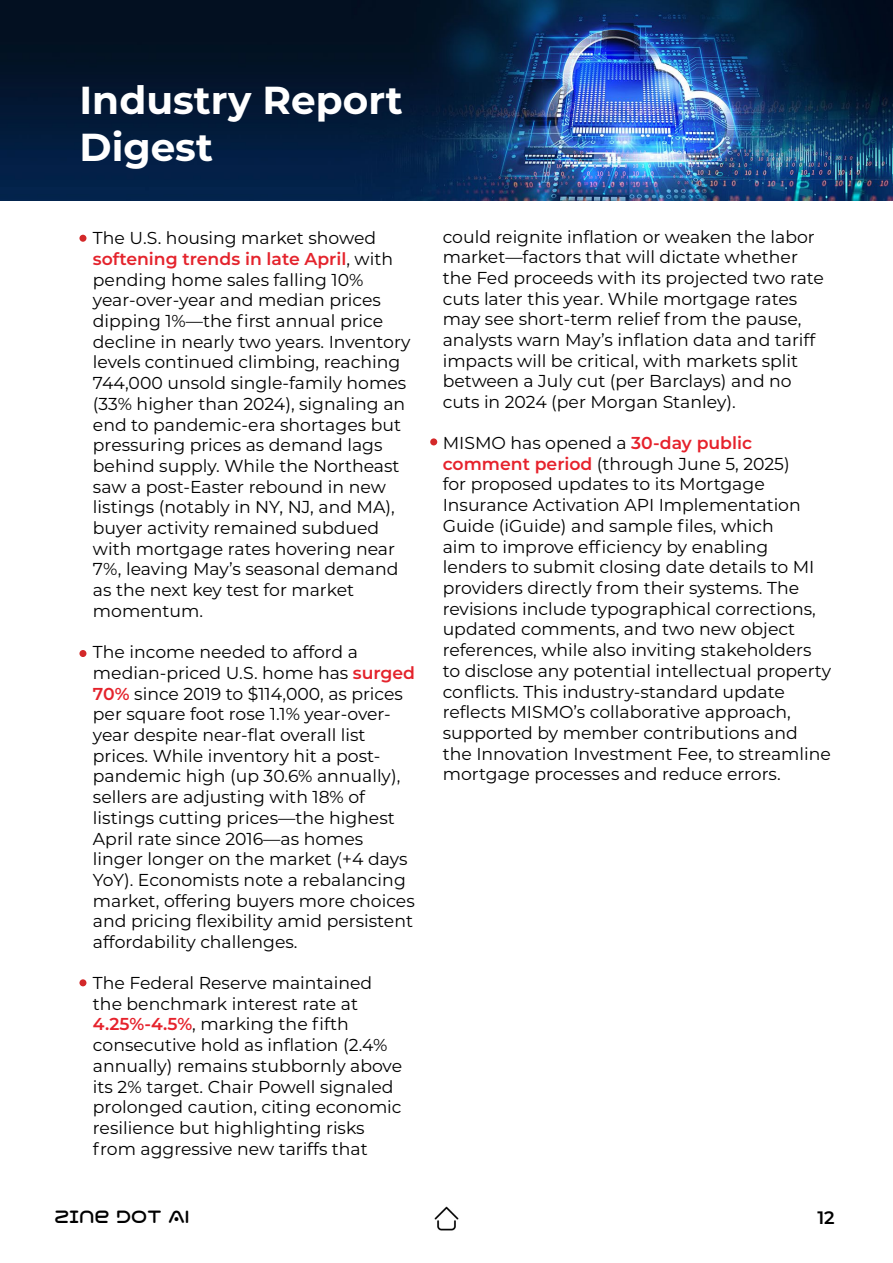
<style>
.page{position:relative;width:893px;height:1263px;background:#fff}
.page>*{position:absolute;margin:0;border:0;box-sizing:border-box;transform-origin:0 0}
.t1{font:700 39px/46.8px "Montserrat";color:#fff}
.t2{font:600 18px "Montserrat";color:#000}
.t3{font:17.25px/20.7px "Montserrat";color:#000}
.t4{font:17.25px "Varino Normal";letter-spacing:-.03em;color:#000}
.s1{font-weight:600;color:#e4232c}
.s2{font-weight:600;color:#e6222c}
</style>
<div class="page">
<img style="left:434px;top:1206px;width:25px;height:25px">
<img style="left:0;top:0;width:893px;height:200px">
<div style="left:430px;top:438px;width:7px;height:7px;background:#d32829;border-radius:50%"></div>
<div style="left:79px;top:235px;width:7px;height:7px;background:#d32829;border-radius:50%"></div>
<div style="left:79px;top:650px;width:7px;height:7px;background:#d32829;border-radius:50%"></div>
<div style="left:79px;top:979px;width:7px;height:7px;background:#d32829;border-radius:50%"></div>
<h1 class="t1" style="left:79px;top:75px;width:325px">Industry Report<br>Digest</h1>
<p class="t3" style="left:93px;top:227px;width:319px">The U.S. housing market showed <span class="s1">softening trends in late April</span>, with pending home sales falling 10% year-over-year and median prices dipping 1%—the first annual price decline in nearly two years. Inventory levels continued climbing, reaching 744,000 unsold single-family homes (33% higher than 2024), signaling an end to pandemic-era shortages but pressuring prices as demand lags behind supply. While the Northeast saw a post-Easter rebound in new listings (notably in NY, NJ, and MA), buyer activity remained subdued with mortgage rates hovering near 7%, leaving May’s seasonal demand as the next key test for market momentum.</p>
<p class="t3" style="left:93px;top:641px;width:324px">The income needed to afford a median-priced U.S. home has <span class="s1">surged 70%</span> since 2019 to $114,000, as prices per square foot rose 1.1% year-over&shy;year despite near-flat overall list prices. While inventory hit a post&shy;pandemic high (up 30.6% annually), sellers are adjusting with 18% of listings cutting prices—the highest April rate since 2016—as homes linger longer on the market (+4 days YoY). Economists note a rebalancing market, offering buyers more choices and pricing flexibility amid persistent affordability challenges.</p>
<p class="t3" style="left:93px;top:972px;width:311px">The Federal Reserve maintained the benchmark interest rate at <span class="s2">4.25%-4.5%</span>, marking the fifth consecutive hold as inflation (2.4% annually) remains stubbornly above its 2% target. Chair Powell signaled prolonged caution, citing economic resilience but highlighting risks from aggressive new tariffs that</p>
<p class="t3" style="left:443px;top:225px;width:383px">could reignite inflation or weaken the labor market—factors that will dictate whether the Fed proceeds with its projected two rate cuts later this year. While mortgage rates may see short-term relief from the pause, analysts warn May’s inflation data and tariff impacts will be critical, with markets split between a July cut (per Barclays) and no cuts in 2024 (per Morgan Stanley).</p>
<p class="t3" style="left:443px;top:432px;width:390px">MISMO has opened a <span class="s2">30-day public comment period</span> (through June 5, 2025)<br>for proposed updates to its Mortgage Insurance Activation API Implementation Guide (iGuide) and sample files, which<br>aim to improve efficiency by enabling lenders to submit closing date details to MI providers directly from their systems. The revisions include typographical corrections, updated comments, and two new object references, while also inviting stakeholders to disclose any potential intellectual property conflicts. This industry-standard update reflects MISMO’s collaborative approach, supported by member contributions and the Innovation Investment Fee, to streamline mortgage processes and reduce errors.</p>
<p class="t4" style="left:54px;top:1203px;width:137px">ZINE DOT AI</p>
<p class="t2" style="left:817px;top:1205px;width:19px">12</p>
</div>
